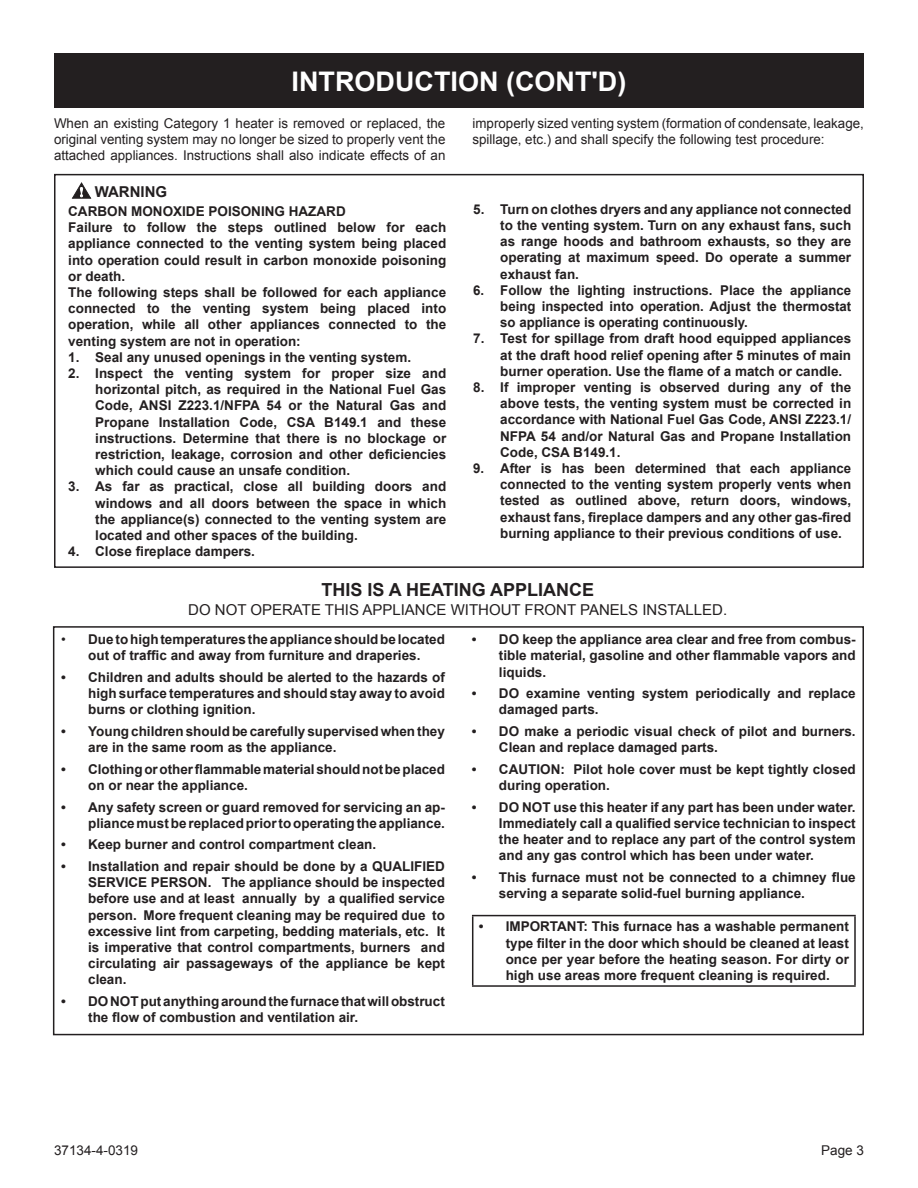
<style>
.page{position:relative;width:918px;height:1188px;background:#fff}
.page>*{position:absolute;margin:0;border:0;box-sizing:border-box;transform-origin:0 0}
.t1{font:700 27px "Arial";color:#fff}
.t2{font:700 18px "Arial";color:#231f20}
.t3{font:15px "Arial";color:#231f20}
.t4{font:700 15px "Arial";color:#231f20}
.t5{font:700 13.5px/16.2px "Arial";color:#231f20;text-align:justify}
.t6{font:13.5px/16.2px "Arial";color:#231f20;text-align:justify}
.s1{font-weight:400}
</style>
<div class="page">
<hr style="left:472px;top:915px;width:384px;height:1px;background:#231f20">
<hr style="left:472px;top:916px;width:1px;height:69px;background:#231f20">
<hr style="left:854px;top:916px;width:2px;height:69px;background:#231f20">
<hr style="left:472px;top:985px;width:384px;height:2px;background:#231f20">
<div style="left:53px;top:626px;width:811px;height:409px;border:2px solid #231f20"></div>
<div style="left:54px;top:54px;width:810px;height:54px;background:#231f20"></div>
<div style="left:54px;top:174px;width:810px;height:394px;border:2px solid #231f20"></div>
<svg style="left:72px;top:183px;width:19px;height:15px"></svg>
<h1 class="t1" style="left:292px;top:63px;width:336px">INTRODUCTION (CONT'D)</h1>
<p class="t6" style="left:54px;top:115px;width:393px">When an existing Category 1 heater is removed or replaced, the original venting system may no longer be sized to properly vent the attached appliances. Instructions shall also indicate effects of an</p>
<p class="t6" style="left:472px;top:115px;width:393px">improperly sized venting system (formation of condensate, leakage, spillage, etc.) and shall specify the following test procedure:</p>
<p class="t4" style="left:95px;top:182px;width:74px">WARNING</p>
<p class="t5" style="left:68px;top:204px;width:380px;text-align:left">CARBON MONOXIDE POISONING HAZARD<br>Failure to follow the steps outlined below for each appliance connected to the venting system being placed into operation could result in carbon monoxide poisoning or death.<br>The following steps shall be followed for each appliance connected to the venting system being placed into operation, while all other appliances connected to the venting system are not in operation:</p>
<p class="t5" style="left:68px;top:349px;width:344px">1. Seal any unused openings in the venting system.</p>
<p class="t5" style="left:95px;top:366px;width:353px;text-indent:-27px">2. Inspect the venting system for proper size and horizontal pitch, as required in the National Fuel Gas Code, ANSI Z223.1/NFPA 54 or the Natural Gas and Propane Installation Code, CSA B149.1 and these instructions. Determine that there is no blockage or restriction, leakage, corrosion and other deficiencies which could cause an unsafe condition.</p>
<p class="t5" style="left:95px;top:479px;width:353px;text-indent:-27px">3. As far as practical, close all building doors and windows and all doors between the space in which the appliance(s) connected to the venting system are located and other spaces of the building.</p>
<p class="t5" style="left:68px;top:544px;width:188px">4. Close fireplace dampers.</p>
<p class="t5" style="left:500px;top:201px;width:353px;text-indent:-27px">5. Turn on clothes dryers and any appliance not connected to the venting system. Turn on any exhaust fans, such as range hoods and bathroom exhausts, so they are operating at maximum speed. Do operate a summer exhaust fan.</p>
<p class="t5" style="left:500px;top:282px;width:353px;text-indent:-27px">6. Follow the lighting instructions. Place the appliance being inspected into operation. Adjust the thermostat so appliance is operating continuously.</p>
<p class="t5" style="left:500px;top:331px;width:353px;text-indent:-27px">7. Test for spillage from draft hood equipped appliances at the draft hood relief opening after 5 minutes of main burner operation. Use the flame of a match or candle.</p>
<p class="t5" style="left:500px;top:380px;width:353px;text-indent:-27px">8. If improper venting is observed during any of the above tests, the venting system must be corrected in accordance with National Fuel Gas Code, ANSI Z223.1/ NFPA 54 and/or Natural Gas and Propane Installation Code, CSA B149.1.</p>
<p class="t5" style="left:500px;top:461px;width:353px;text-indent:-27px">9. After is has been determined that each appliance connected to the venting system properly vents when tested as outlined above, return doors, windows, exhaust fans, fireplace dampers and any other gas-fired burning appliance to their previous conditions of use.</p>
<h2 class="t2" style="left:321px;top:577px;width:22px">This</h2>
<h2 class="t2" style="left:367px;top:577px;width:64px">Is a Heating</h2>
<h2 class="t2" style="left:490px;top:577px;width:103px">Appliance</h2>
<p class="t3" style="left:188px;top:600px;width:84px">Do Not Operate</p>
<p class="t3" style="left:325px;top:600px;width:58px">This Applian</p>
<p class="t3" style="left:426px;top:600px;width:118px">ce Without Front</p>
<p class="t3" style="left:580px;top:600px;width:20px">Panel</p>
<p class="t3" style="left:628px;top:600px;width:29px">S Installed</p>
<p class="t3" style="left:723px;top:600px;width:6px">.</p>
<p class="t5" style="left:61px;top:632px;width:385px;text-align:center"><span class="s1">•</span> Due to high temperatures the appliance should be located out of traffic and away from furniture and draperies.</p>
<p class="t5" style="left:88px;top:670px;width:358px;text-indent:-27px">• Children and adults should be alerted to the hazards of high surface temperatures and should stay away to avoid burns or clothing ignition.</p>
<p class="t5" style="left:88px;top:724px;width:358px;text-indent:-27px">• Young children should be carefully supervised when they are in the same room as the appliance.</p>
<p class="t5" style="left:88px;top:761px;width:358px;text-indent:-27px">• Clothing or other flammable material should not be placed on or near the appliance.</p>
<p class="t5" style="left:61px;top:799px;width:385px;text-align:right">• Any safety screen or guard removed for servicing an ap&shy;pliance must be replaced prior to operating the appliance.</p>
<p class="t5" style="left:61px;top:837px;width:317px">• Keep burner and control compartment clean.</p>
<p class="t5" style="left:88px;top:859px;width:358px;text-align:left;text-indent:-27px">• Installation and repair should be done by a qualified service person. The appliance should be inspected before use and at least annually by a qualified service person. More frequent cleaning may be required due to excessive lint from carpeting, bedding materials, etc. It is imperative that control compartments, burners and circulating air passageways of the appliance be kept clean.</p>
<p class="t5" style="left:88px;top:994px;width:358px;text-indent:-27px">• Do not put anything around the furnace that will obstruct the flow of combustion and ventilation air.</p>
<p class="t5" style="left:499px;top:632px;width:358px;text-indent:-27px">• Do keep the appliance area clear and free from combus&shy;tible material, gasoline and other flammable vapors and liquids.</p>
<p class="t5" style="left:499px;top:686px;width:358px;text-indent:-27px">• Do examine venting system periodically and replace damaged parts.</p>
<p class="t5" style="left:499px;top:724px;width:358px;text-indent:-27px">• Do make a periodic visual check of pilot and burners.<br>Clean and replace damaged parts.</p>
<p class="t5" style="left:499px;top:761px;width:358px;text-indent:-27px">• CAUTION : Pilot hole cover must be kept tightly closed during operation.</p>
<p class="t5" style="left:499px;top:799px;width:358px;text-indent:-27px">• Do not use this heater if any part has been under water.<br>Immediately call a qualified service technician to inspect the heater and to replace any part of the control system and any gas control which has been under water.</p>
<p class="t5" style="left:499px;top:869px;width:358px;text-indent:-27px">• This furnace must not be connected to a chimney flue serving a separate solid-fuel burning appliance.</p>
<p class="t5" style="left:479px;top:919px;width:81px">• Important</p>
<p class="t5" style="left:506px;top:919px;width:345px;text-indent:78px">: This furnace has a washable permanent type filter in the door which should be cleaned at least once per year before the heating season. For dirty or high use areas more frequent cleaning is required.</p>
<p class="t6" style="left:54px;top:1143px;width:86px">37134-4-0319</p>
<p class="t6" style="left:821px;top:1143px;width:44px">Page 3</p>
</div>
